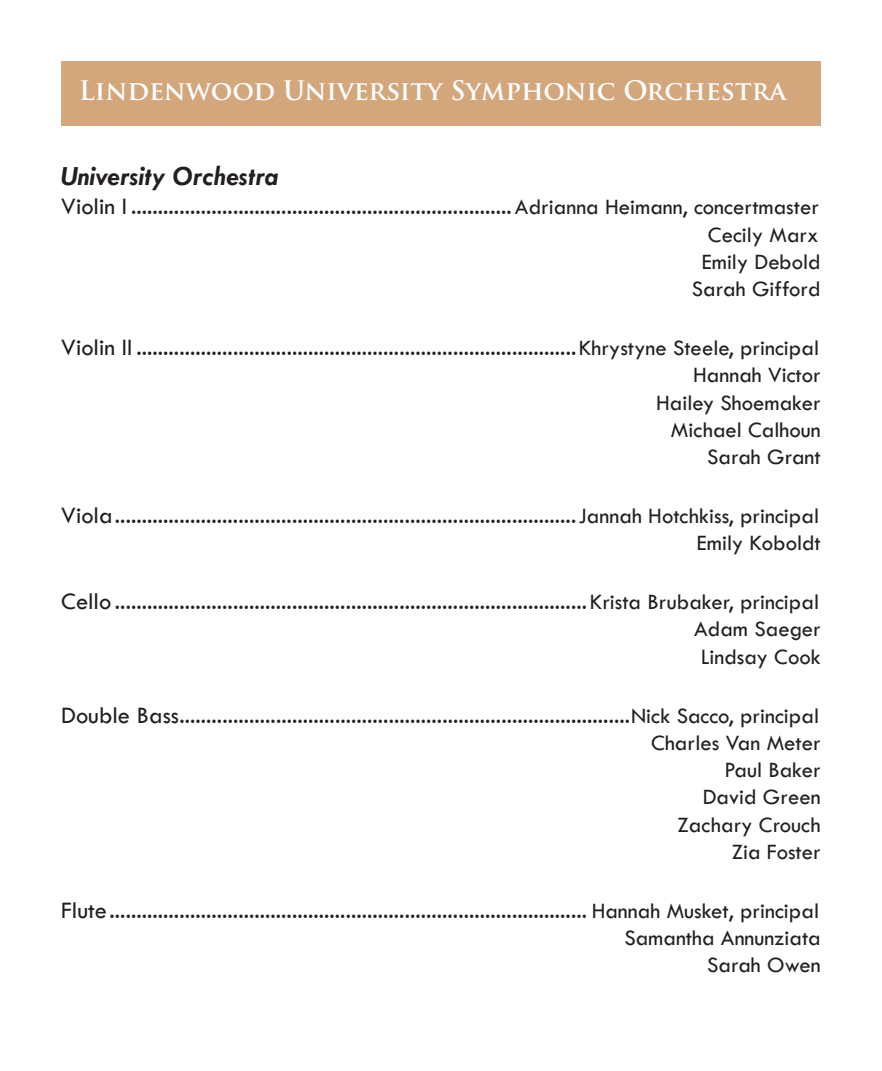
<style>
.page{position:relative;width:882px;height:1071px;background:#fff}
.page>*{position:absolute;margin:0;border:0;box-sizing:border-box;transform-origin:0 0}
.t1{font:italic 700 28px "Tw Cen";color:#231f20}
.t2{font:700 26.25px "Trajan Pro";color:#fff}
.t3{font:24.5px "Tw Cen";color:#231f20}
.t4{font:22.75px "Tw Cen";color:#231f20}
.s1{font-size:22.75px}
</style>
<div class="page">
<div style="left:61px;top:61px;width:760px;height:65px;background:#d3a67c"></div>
<p class="t2" style="left:79px;top:74px;width:709px">Lindenwood University Symphonic Orchestra</p>
<p class="t1" style="left:61px;top:159px;width:218px">University Orchestra</p>
<p class="t3" style="left:61px;top:192px;width:759px">Violin I .......................................................................<span class="s1">Adrianna Heimann, concertmaster</span></p>
<p class="t4" style="left:708px;top:221px;width:112px">Cecily Marx</p>
<p class="t4" style="left:702px;top:248px;width:120px">Emily Debold</p>
<p class="t4" style="left:692px;top:275px;width:130px">Sarah Gifford</p>
<p class="t3" style="left:61px;top:333px;width:759px">Violin II ..................................................................................<span class="s1">Khrystyne Steele, principal</span></p>
<p class="t4" style="left:693px;top:361px;width:129px">Hannah Victor</p>
<p class="t4" style="left:656px;top:389px;width:166px">Hailey Shoemaker</p>
<p class="t4" style="left:671px;top:416px;width:151px">Michael Calhoun</p>
<p class="t4" style="left:707px;top:443px;width:115px">Sarah Grant</p>
<p class="t3" style="left:61px;top:501px;width:759px">Viola......................................................................................<span class="s1">Jannah Hotchkiss, principal</span></p>
<p class="t4" style="left:697px;top:529px;width:125px">Emily Koboldt</p>
<p class="t3" style="left:61px;top:587px;width:759px">Cello ........................................................................................<span class="s1">Krista Brubaker, principal</span></p>
<p class="t4" style="left:694px;top:616px;width:128px">Adam Saeger</p>
<p class="t4" style="left:701px;top:643px;width:122px">Lindsay Cook</p>
<p class="t3" style="left:61px;top:700px;width:759px">Double Bass....................................................................................<span class="s1">Nick Sacco, principal</span></p>
<p class="t4" style="left:651px;top:729px;width:171px">Charles Van Meter</p>
<p class="t4" style="left:725px;top:756px;width:98px">Paul Baker</p>
<p class="t4" style="left:703px;top:784px;width:119px">David Green</p>
<p class="t4" style="left:678px;top:811px;width:145px">Zachary Crouch</p>
<p class="t4" style="left:732px;top:838px;width:90px">Zia Foster</p>
<p class="t3" style="left:61px;top:895px;width:759px">Flute......................................................................................... <span class="s1">Hannah Musket, principal</span></p>
<p class="t4" style="left:624px;top:924px;width:198px">Samantha Annunziata</p>
<p class="t4" style="left:707px;top:952px;width:115px">Sarah Owen</p>
</div>
